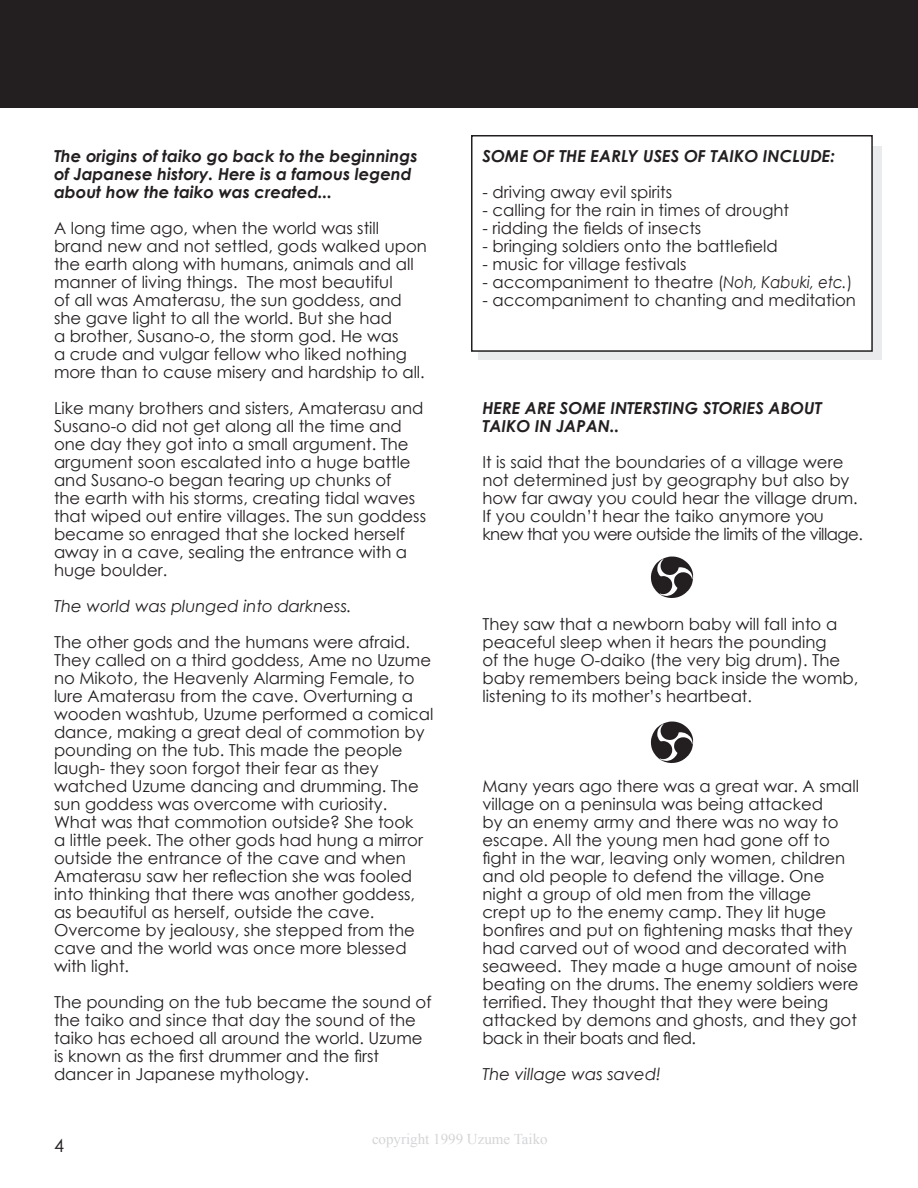
<style>
.page{position:relative;width:918px;height:1188px;background:#fff}
.page>*{position:absolute;margin:0;border:0;box-sizing:border-box;transform-origin:0 0}
.t1{font:18px "Century Gothic";color:#231f20}
.t2{font:16.5px/18px "Century Gothic";color:#231f20}
.t3{font:italic 700 16.5px/18px "Century Gothic";color:#231f20}
.t4{font:italic 16.5px "Century Gothic";color:#231f20}
.t5{font:15px "Times New Roman";color:#d4d5d7}
.s1{font-style:italic}
</style>
<div class="page">
<div style="left:478px;top:147px;width:404px;height:213px;background:#eaebec"></div>
<div style="left:472px;top:136px;width:400px;height:215px;background:#fff"></div>
<div style="left:471px;top:135px;width:402px;height:217px;border:2px solid #231f20"></div>
<div style="left:1px;top:1px;width:917px;height:107px;background:#231f20"></div>
<img style="left:651px;top:556px;width:42px;height:42px">
<img style="left:651px;top:722px;width:42px;height:41px">
<p class="t3" style="left:54px;top:146px;width:365px">The origins of taiko go back to the beginnings of Japanese history. Here is a famous legend about how the taiko was created...</p>
<p class="t2" style="left:54px;top:219px;width:375px">A long time ago, when the world was still brand new and not settled, gods walked upon the earth along with humans, animals and all manner of living things. The most beautiful<br>of all was Amaterasu, the sun goddess, and she gave light to all the world. But she had<br>a brother, Susano-o, the storm god. He was<br>a crude and vulgar fellow who liked nothing more than to cause misery and hardship to all.</p>
<p class="t2" style="left:54px;top:399px;width:374px">Like many brothers and sisters, Amaterasu and Susano-o did not get along all the time and one day they got into a small argument. The argument soon escalated into a huge battle and Susano-o began tearing up chunks of<br>the earth with his storms, creating tidal waves that wiped out entire villages. The sun goddess became so enraged that she locked herself away in a cave, sealing the entrance with a huge boulder.</p>
<p class="t4" style="left:54px;top:595px;width:299px">The world was plunged into darkness.</p>
<p class="t2" style="left:54px;top:633px;width:381px">The other gods and the humans were afraid.<br>They called on a third goddess, Ame no Uzume no Mikoto, the Heavenly Alarming Female, to lure Amaterasu from the cave. Overturning a wooden washtub, Uzume performed a comical dance, making a great deal of commotion by pounding on the tub. This made the people laugh- they soon forgot their fear as they watched Uzume dancing and drumming. The sun goddess was overcome with curiosity.<br>What was that commotion outside? She took<br>a little peek. The other gods had hung a mirror outside the entrance of the cave and when Amaterasu saw her reflection she was fooled into thinking that there was another goddess, as beautiful as herself, outside the cave.<br>Overcome by jealousy, she stepped from the cave and the world was once more blessed with light.</p>
<p class="t2" style="left:54px;top:993px;width:379px">The pounding on the tub became the sound of the taiko and since that day the sound of the taiko has echoed all around the world. Uzume is known as the first drummer and the first dancer in Japanese mythology.</p>
<p class="t3" style="left:482px;top:146px;width:354px">SOME OF THE EARLY USES OF TAIKO INCLUDE:</p>
<p class="t2" style="left:482px;top:183px;width:191px">- driving away evil spirits</p>
<p class="t2" style="left:482px;top:201px;width:308px">- calling for the rain in times of drought</p>
<p class="t2" style="left:482px;top:219px;width:220px">- ridding the fields of insects</p>
<p class="t2" style="left:482px;top:237px;width:297px">- bringing soldiers onto the battlefield</p>
<p class="t2" style="left:482px;top:255px;width:206px">- music for village festivals</p>
<p class="t2" style="left:482px;top:273px;width:371px">- accompaniment to theatre (<span class="s1">Noh, Kabuki, etc.</span>)</p>
<p class="t2" style="left:482px;top:291px;width:375px">- accompaniment to chanting and meditation</p>
<p class="t3" style="left:482px;top:398px;width:341px">HERE ARE SOME INTERSTING STORIES ABOUT<br>TAIKO IN JAPAN..</p>
<p class="t2" style="left:482px;top:453px;width:382px">It is said that the boundaries of a village were not determined just by geography but also by how far away you could hear the village drum.<br>If you couldn’t hear the taiko anymore you knew that you were outside the limits of the village.</p>
<p class="t2" style="left:482px;top:615px;width:377px">They saw that a newborn baby will fall into a peaceful sleep when it hears the pounding<br>of the huge O-daiko (the very big drum). The baby remembers being back inside the womb, listening to its mother’s heartbeat.</p>
<p class="t2" style="left:482px;top:777px;width:378px">Many years ago there was a great war. A small village on a peninsula was being attacked<br>by an enemy army and there was no way to escape. All the young men had gone off to fight in the war, leaving only women, children and old people to defend the village. One night a group of old men from the village<br>crept up to the enemy camp. They lit huge bonfires and put on fightening masks that they had carved out of wood and decorated with seaweed. They made a huge amount of noise beating on the drums. The enemy soldiers were terrified. They thought that they were being attacked by demons and ghosts, and they got back in their boats and fled.</p>
<p class="t4" style="left:482px;top:1063px;width:180px">The village was saved!</p>
<p class="t1" style="left:54px;top:1133px;width:11px">4</p>
<p class="t5" style="left:372px;top:1129px;width:177px">copyright 1999 Uzume Taiko</p>
</div>
